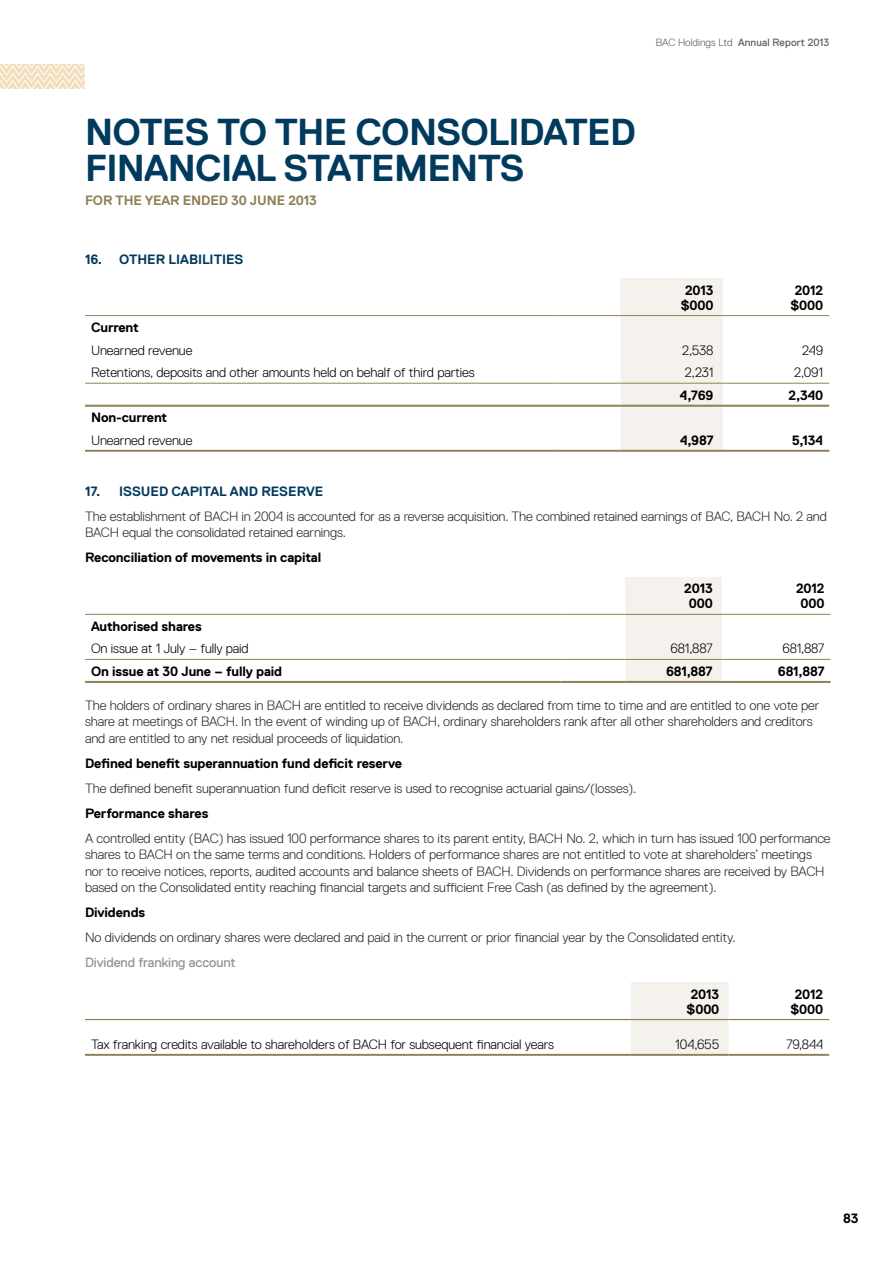
<style>
.page{position:relative;width:893px;height:1263px;background:#fff}
.page>*{position:absolute;margin:0;border:0;box-sizing:border-box;transform-origin:0 0}
.t1{font:700 37.5px/36px "Replica Pro";letter-spacing:-.02em;color:#003a5d}
.t2{font:300 13.5px/16.5px "Replica Pro";letter-spacing:-.01em;color:#292829}
.t3{font:700 13.5px/15px "Replica Pro";letter-spacing:-.01em;color:#000;text-align:center}
.t4{font:300 13.5px "Replica Pro";letter-spacing:-.01em;color:#000}
.t5{font:700 13.5px "Replica Pro";letter-spacing:-.01em;color:#003a5d}
.t6{font:700 13.5px "Replica Pro";letter-spacing:-.01em;color:#908056}
.t7{font:13.5px "Replica Pro";letter-spacing:-.01em;color:#929292}
.t8{font:10.5px "Replica Pro";letter-spacing:.01em;color:#58595b}
.s1{font-weight:300}
</style>
<div class="page">
<svg style="left:0;top:65px;width:85px;height:24px;background:#f4e5cc"></svg>
<div style="left:620px;top:278px;width:103px;height:38px;background:#f5f2ee"></div>
<div style="left:620px;top:316px;width:103px;height:134px;background:#f5f2ee"></div>
<hr style="left:85px;top:315px;width:468px;height:1px;background:#908056">
<hr style="left:553px;top:315px;width:67px;height:1px;background:#908056">
<hr style="left:620px;top:315px;width:103px;height:1px;background:#908056">
<hr style="left:723px;top:315px;width:106px;height:1px;background:#908056">
<hr style="left:85px;top:383px;width:468px;height:1px;background:#908056">
<hr style="left:553px;top:383px;width:67px;height:1px;background:#908056">
<hr style="left:620px;top:383px;width:103px;height:1px;background:#908056">
<hr style="left:723px;top:383px;width:106px;height:1px;background:#908056">
<hr style="left:85px;top:405px;width:468px;height:2px;background:#908056">
<hr style="left:553px;top:405px;width:67px;height:2px;background:#908056">
<hr style="left:620px;top:405px;width:103px;height:2px;background:#908056">
<hr style="left:723px;top:405px;width:106px;height:2px;background:#908056">
<hr style="left:85px;top:450px;width:468px;height:2px;background:#908056">
<hr style="left:553px;top:450px;width:67px;height:2px;background:#908056">
<hr style="left:620px;top:450px;width:103px;height:2px;background:#908056">
<hr style="left:723px;top:450px;width:106px;height:2px;background:#908056">
<div style="left:626px;top:577px;width:96px;height:37px;background:#f5f2ee"></div>
<div style="left:626px;top:615px;width:96px;height:66px;background:#f5f2ee"></div>
<hr style="left:85px;top:614px;width:476px;height:1px;background:#908056">
<hr style="left:561px;top:614px;width:65px;height:1px;background:#908056">
<hr style="left:626px;top:614px;width:96px;height:1px;background:#908056">
<hr style="left:722px;top:614px;width:108px;height:1px;background:#908056">
<hr style="left:85px;top:659px;width:476px;height:1px;background:#908056">
<hr style="left:561px;top:659px;width:65px;height:1px;background:#908056">
<hr style="left:626px;top:659px;width:96px;height:1px;background:#908056">
<hr style="left:722px;top:659px;width:108px;height:1px;background:#908056">
<hr style="left:85px;top:681px;width:476px;height:2px;background:#908056">
<hr style="left:561px;top:681px;width:65px;height:2px;background:#908056">
<hr style="left:626px;top:681px;width:96px;height:2px;background:#908056">
<hr style="left:722px;top:681px;width:108px;height:2px;background:#908056">
<div style="left:631px;top:982px;width:98px;height:72px;background:#f5f2ee"></div>
<hr style="left:85px;top:1019px;width:546px;height:1px;background:#908056">
<hr style="left:631px;top:1019px;width:98px;height:1px;background:#908056">
<hr style="left:729px;top:1019px;width:100px;height:1px;background:#908056">
<hr style="left:85px;top:1054px;width:546px;height:2px;background:#908056">
<hr style="left:631px;top:1054px;width:98px;height:2px;background:#908056">
<hr style="left:729px;top:1054px;width:100px;height:2px;background:#908056">
<p class="t8" style="left:656px;top:37px;width:175px"><span class="s1">BAC Holdings Ltd</span> Annual Report 2013</p>
<h1 class="t1" style="left:85px;top:114px;width:552px">NOTES TO THE CONSOLIDATED<br>FINANCIAL STATEM ENTS</h1>
<p class="t6" style="left:85px;top:193px;width:233px">FOR THE YEAR ENDED 30 JUNE 2013</p>
<p class="t5" style="left:85px;top:251px;width:54px">16. Other</p>
<p class="t5" style="left:169px;top:251px;width:8px">liabilities</p>
<p class="t3" style="left:681px;top:282px;width:34px">2013 $000</p>
<p class="t3" style="left:790px;top:282px;width:34px">2012 $000</p>
<p class="t3" style="left:91px;top:320px;width:49px">Current</p>
<p class="t4" style="left:91px;top:342px;width:103px">Unearned revenue</p>
<p class="t4" style="left:682px;top:342px;width:33px">2,538</p>
<p class="t4" style="left:802px;top:342px;width:23px">249</p>
<p class="t4" style="left:91px;top:365px;width:385px">Retentions, deposits and other amounts held on behalf of third parties</p>
<p class="t4" style="left:685px;top:365px;width:30px">2,231</p>
<p class="t4" style="left:794px;top:365px;width:31px">2,091</p>
<p class="t3" style="left:680px;top:388px;width:35px">4,769</p>
<p class="t3" style="left:789px;top:388px;width:36px">2,340</p>
<p class="t3" style="left:91px;top:410px;width:78px">Non-current</p>
<p class="t4" style="left:91px;top:433px;width:103px">Unearned revenue</p>
<p class="t3" style="left:680px;top:433px;width:35px">4,987</p>
<p class="t3" style="left:792px;top:433px;width:33px">5,134</p>
<p class="t5" style="left:85px;top:484px;width:48px">17. Issued</p>
<p class="t5" style="left:172px;top:484px;width:3px">capital</p>
<p class="t5" style="left:230px;top:484px;width:11px">and</p>
<p class="t5" style="left:261px;top:484px;width:10px">reserve</p>
<p class="t2" style="left:85px;top:508px;width:743px">The establishment of BACH in 2004 is accounted for as a reverse acquisition. The combined retained earnings of BAC, BACH No. 2 and<br>BACH equal the consolidated retained earnings.</p>
<p class="t3" style="left:85px;top:550px;width:238px">Reconciliation of movements in capital</p>
<p class="t3" style="left:684px;top:581px;width:30px">2013<br>000</p>
<p class="t3" style="left:796px;top:581px;width:30px">2012<br>000</p>
<p class="t3" style="left:91px;top:619px;width:112px">Authorised shares</p>
<p class="t4" style="left:91px;top:641px;width:159px">On issue at 1 July – fully paid</p>
<p class="t4" style="left:671px;top:641px;width:44px">681,887</p>
<p class="t4" style="left:782px;top:641px;width:44px">681,887</p>
<p class="t3" style="left:91px;top:664px;width:193px">On issue at 30 June – fully paid</p>
<p class="t3" style="left:666px;top:664px;width:48px">681,887</p>
<p class="t3" style="left:778px;top:664px;width:48px">681,887</p>
<p class="t2" style="left:85px;top:697px;width:736px">The holders of ordinary shares in BACH are entitled to receive dividends as declared from time to time and are entitled to one vote per share at meetings of BACH. In the event of winding up of BACH, ordinary shareholders rank after all other shareholders and creditors and are entitled to any net residual proceeds of liquidation.</p>
<p class="t3" style="left:85px;top:756px;width:319px">Defined benefit superannuation fund deficit reserve</p>
<p class="t2" style="left:85px;top:780px;width:553px">The defined benefit superannuation fund deficit reserve is used to recognise actuarial gains/(losses).</p>
<p class="t3" style="left:85px;top:806px;width:125px">Performance shares</p>
<p class="t2" style="left:85px;top:830px;width:747px">A controlled entity (BAC) has issued 100 performance shares to its parent entity, BACH No. 2, which in turn has issued 100 performance shares to BACH on the same terms and conditions. Holders of performance shares are not entitled to vote at shareholders’ meetings nor to receive notices, reports, audited accounts and balance sheets of BACH. Dividends on performance shares are received by BACH based on the Consolidated entity reaching financial targets and sufficient Free Cash (as defined by the agreement).</p>
<p class="t3" style="left:85px;top:905px;width:62px">Dividends</p>
<p class="t2" style="left:85px;top:930px;width:652px">No dividends on ordinary shares were declared and paid in the current or prior financial year by the Consolidated entity.</p>
<p class="t7" style="left:85px;top:955px;width:152px">Dividend franking account</p>
<p class="t3" style="left:687px;top:986px;width:34px">2013 $000</p>
<p class="t3" style="left:790px;top:986px;width:34px">2012 $000</p>
<p class="t4" style="left:91px;top:1037px;width:464px">Tax franking credits available to shareholders of BACH for subsequent financial years</p>
<p class="t4" style="left:675px;top:1037px;width:46px">104,655</p>
<p class="t4" style="left:786px;top:1037px;width:39px">79,844</p>
<p class="t3" style="left:843px;top:1210px;width:17px">83</p>
</div>
